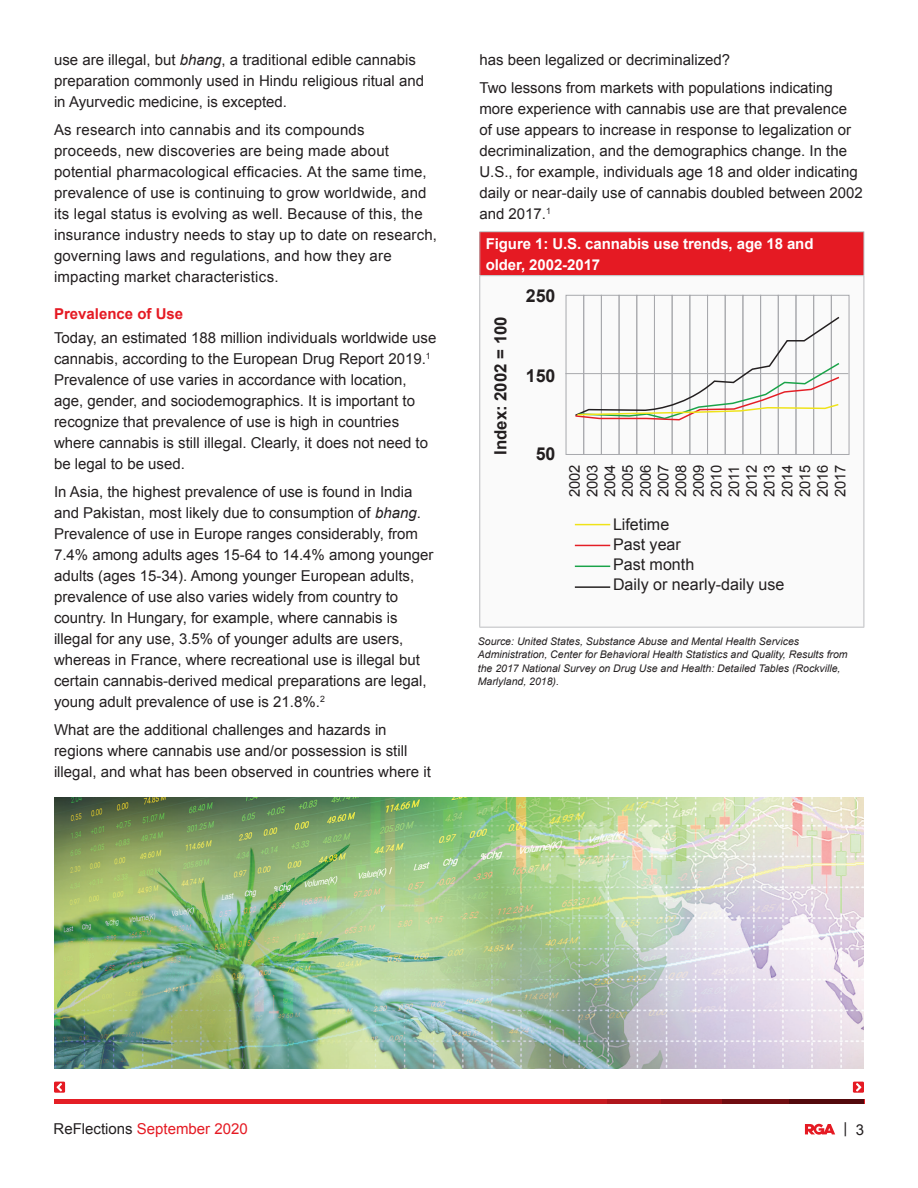
<style>
.page{position:relative;width:918px;height:1188px;background:#fff}
.page>*{position:absolute;margin:0;border:0;box-sizing:border-box;transform-origin:0 0}
.t1{font:700 17.85px "Arial";color:#231f20}
.t2{font:700 16.8px "Arial";color:#231f20}
.t3{font:16.05px/20px "Arial";color:#231f20}
.t4{font:15px/21px "Arial";color:#231f20}
.t5{font:700 15px/21px "Arial";letter-spacing:-.005em;color:#fff}
.t6{font:15px "Arial";color:#e51a23}
.t7{font:700 15px "Arial";color:#e51a23}
.t8{font:14.7px/17.7px "Arial";color:#231f20;text-align:justify}
.t9{font:italic 10.5px/13.5px "Arial";color:#231f20}
.s1{font-style:italic}
.s2{color:#231f20}
</style>
<div class="page">
<svg style="left:805px;top:1124px;width:30px;height:11px"></svg>
<div style="left:54px;top:1099px;width:810px;height:5px;background:#e41e25"></div>
<svg style="left:570px;top:1099px;width:91px;height:5px"></svg>
<div style="left:661px;top:1099px;width:203px;height:5px;background:#981218"></div>
<div style="left:722px;top:1099px;width:142px;height:5px;background:#700d11"></div>
<div style="left:789px;top:1099px;width:75px;height:5px;background:#53090c"></div>
<div style="left:480px;top:232px;width:384px;height:44px;background:#e51a23"></div>
<div style="left:480px;top:276px;width:384px;height:351px;background:#fafafa"></div>
<hr style="left:479px;top:231px;width:385px;height:1px;background:#bcbdc0">
<hr style="left:479px;top:232px;width:1px;height:43px;background:#bcbdc0">
<hr style="left:864px;top:232px;width:1px;height:43px;background:#bcbdc0">
<hr style="left:479px;top:275px;width:385px;height:1px;background:#bcbdc0">
<hr style="left:479px;top:276px;width:1px;height:351px;background:#bcbdc0">
<hr style="left:864px;top:276px;width:1px;height:351px;background:#bcbdc0">
<hr style="left:479px;top:627px;width:385px;height:1px;background:#bcbdc0">
<img style="left:54px;top:797px;width:810px;height:271px">
<div style="left:853px;top:1082px;width:11px;height:11px;background:#e51a23"></div>
<svg style="left:856px;top:1083px;width:5px;height:9px"></svg>
<div style="left:54px;top:1082px;width:11px;height:11px;background:#e51a23"></div>
<svg style="left:57px;top:1083px;width:5px;height:9px"></svg>
<hr style="left:575px;top:524px;width:35px;height:1px;background:#efe318">
<hr style="left:575px;top:545px;width:35px;height:1px;background:#e41e25">
<hr style="left:575px;top:566px;width:35px;height:1px;background:#1aa349">
<hr style="left:575px;top:586px;width:35px;height:2px;background:#231f20">
<div style="left:566px;top:295px;width:18px;height:160px;border:1px solid #a8a9ad"></div>
<div style="left:584px;top:295px;width:18px;height:160px;border:1px solid #a8a9ad"></div>
<div style="left:601px;top:295px;width:18px;height:160px;border:1px solid #a8a9ad"></div>
<div style="left:619px;top:295px;width:18px;height:160px;border:1px solid #a8a9ad"></div>
<div style="left:637px;top:295px;width:18px;height:160px;border:1px solid #a8a9ad"></div>
<div style="left:654px;top:295px;width:18px;height:160px;border:1px solid #a8a9ad"></div>
<div style="left:672px;top:295px;width:18px;height:160px;border:1px solid #a8a9ad"></div>
<div style="left:690px;top:295px;width:18px;height:160px;border:1px solid #a8a9ad"></div>
<div style="left:707px;top:295px;width:18px;height:160px;border:1px solid #a8a9ad"></div>
<div style="left:725px;top:295px;width:18px;height:160px;border:1px solid #a8a9ad"></div>
<hr style="left:565px;top:373px;width:283px;height:1px;background:#a8a9ad">
<div style="left:743px;top:295px;width:18px;height:160px;border:1px solid #a8a9ad"></div>
<div style="left:760px;top:295px;width:18px;height:160px;border:1px solid #a8a9ad"></div>
<div style="left:778px;top:295px;width:18px;height:160px;border:1px solid #a8a9ad"></div>
<div style="left:796px;top:295px;width:18px;height:160px;border:1px solid #a8a9ad"></div>
<div style="left:813px;top:295px;width:19px;height:160px;border:1px solid #a8a9ad"></div>
<div style="left:831px;top:295px;width:18px;height:160px;border:1px solid #a8a9ad"></div>
<svg style="left:575px;top:315px;width:265px;height:106px"></svg>
<p class="t4" style="left:54px;top:50px;width:372px">use are illegal, but <span class="s1">bhang</span>, a traditional edible cannabis preparation commonly used in Hindu religious ritual and in Ayurvedic medicine, is excepted.</p>
<p class="t4" style="left:54px;top:120px;width:385px">As research into cannabis and its compounds<br>proceeds, new discoveries are being made about potential pharmacological efficacies. At the same time, prevalence of use is continuing to grow worldwide, and its legal status is evolving as well. Because of this, the insurance industry needs to stay up to date on research, governing laws and regulations, and how they are impacting market characteristics.</p>
<p class="t7" style="left:54px;top:304px;width:131px">Prevalence of Use</p>
<p class="t4" style="left:54px;top:328px;width:384px">Today, an estimated 188 million individuals worldwide use cannabis, according to the European Drug Report 2019.<sup>1<br></sup>Prevalence of use varies in accordance with location, age, gender, and sociodemographics. It is important to recognize that prevalence of use is high in countries where cannabis is still illegal. Clearly, it does not need to be legal to be used.</p>
<p class="t4" style="left:54px;top:482px;width:381px">In Asia, the highest prevalence of use is found in India and Pakistan, most likely due to consumption of <span class="s1">bhang</span>.<br>Prevalence of use in Europe ranges considerably, from 7.4% among adults ages 15-64 to 14.4% among younger adults (ages 15-34). Among younger European adults, prevalence of use also varies widely from country to country. In Hungary, for example, where cannabis is illegal for any use, 3.5% of younger adults are users, whereas in France, where recreational use is illegal but certain cannabis-derived medical preparations are legal, young adult prevalence of use is 21.8%.<sup>2</sup></p>
<p class="t4" style="left:54px;top:719px;width:378px">What are the additional challenges and hazards in regions where cannabis use and/or possession is still illegal, and what has been observed in countries where it</p>
<p class="t4" style="left:479px;top:46px;width:355px;line-height:27.8px">has been legalized or decriminalized?<br>Two lessons from markets with populations indicating</p>
<p class="t4" style="left:479px;top:99px;width:385px">more experience with cannabis use are that prevalence of use appears to increase in response to legalization or decriminalization, and the demographics change. In the U.S., for example, individuals age 18 and older indicating daily or near-daily use of cannabis doubled between 2002 and 2017.<sup>1</sup></p>
<p class="t5" style="left:486px;top:233px;width:329px">Figure 1: U.S. cannabis use trends, age 18 and older, 2002-2017</p>
<p class="t2" style="left:490px;top:455px;width:140px;rotate:-90deg">Index: 2002 = 100</p>
<p class="t1" style="left:526px;top:284px;width:31px">250</p>
<p class="t1" style="left:526px;top:364px;width:31px">150</p>
<p class="t1" style="left:536px;top:442px;width:21px">50</p>
<p class="t8" style="left:566px;top:497px;width:34px;rotate:-90deg">2002<br>2003<br>2004<br>2005<br>2006<br>2007<br>2008<br>2009<br>2010<br>2011<br>2012<br>2013<br>2014<br>2015<br>2016<br>2017</p>
<p class="t3" style="left:613px;top:515px;width:173px">Lifetime<br>Past year<br>Past month<br>Daily or nearly-daily use</p>
<p class="t9" style="left:478px;top:635px;width:371px">Source: United States, Substance Abuse and Mental Health Services Administration, Center for Behavioral Health Statistics and Quality, Results from the 2017 National Survey on Drug Use and Health: Detailed Tables (Rockville, Marlyland, 2018).</p>
<p class="t6" style="left:54px;top:1119px;width:196px"><span class="s2">ReFlections</span> September 2020</p>
<p class="t4" style="left:844px;top:1118px;width:22px">| 3</p>
</div>
